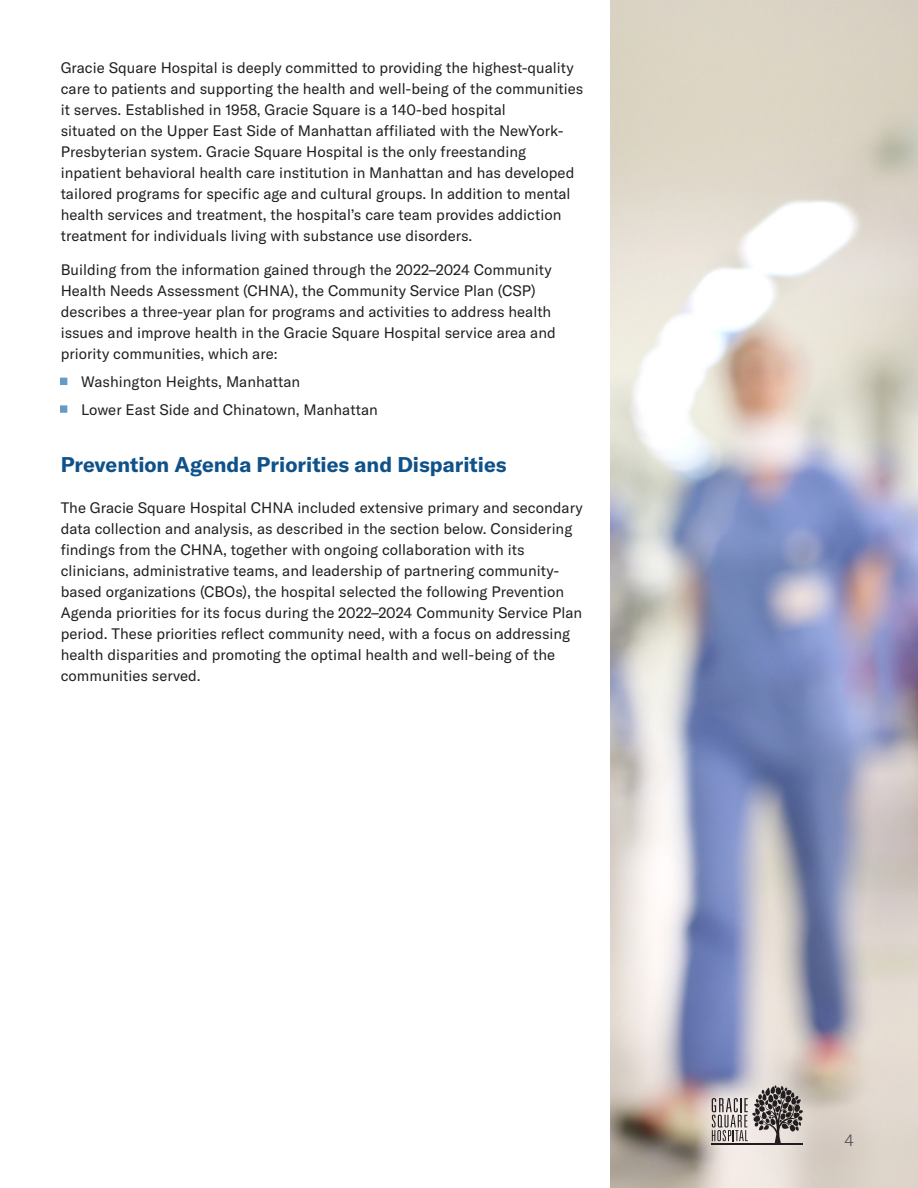
<style>
.page{position:relative;width:918px;height:1188px;background:#fff}
.page>*{position:absolute;margin:0;border:0;box-sizing:border-box;transform-origin:0 0}
.t1{font:700 21px "GT America";color:#0f5189}
.Page_Footer__6pt_Bla{font:300 16.5px "GT America";color:#57585a}
.Paragraph_Text{font:15px/21px "GT America";color:#231f20}
</style>
<div class="page">
<img style="left:610px;top:0;width:308px;height:1188px">
<svg style="left:712px;top:1085px;width:91px;height:59px;background:#a29b9a"></svg>
<svg style="left:767px;top:1095px;width:8px;height:8px"></svg>
<p class="Paragraph_Text" style="left:61px;top:57px;width:524px">Gracie Square Hospital is deeply committed to providing the highest-quality care to patients and supporting the health and well-being of the communities it serves. Established in 1958, Gracie Square is a 140-bed hospital<br>situated on the Upper East Side of Manhattan affiliated with the NewYork-Presbyterian system. Gracie Square Hospital is the only freestanding inpatient behavioral health care institution in Manhattan and has developed tailored programs for specific age and cultural groups. In addition to mental health services and treatment, the hospital’s care team provides addiction treatment for individuals living with substance use disorders.</p>
<p class="Paragraph_Text" style="left:61px;top:259px;width:496px">Building from the information gained through the 2022–2024 Community Health Needs Assessment (CHNA), the Community Service Plan (CSP) describes a three-year plan for programs and activities to address health issues and improve health in the Gracie Square Hospital service area and priority communities, which are:</p>
<p class="Paragraph_Text" style="left:81px;top:371px;width:221px">Washington Heights, Manhattan</p>
<p class="Paragraph_Text" style="left:81px;top:399px;width:298px">Lower East Side and Chinatown, Manhattan</p>
<h3 class="t1" style="left:61px;top:451px;width:447px">Prevention Agenda Priorities and Disparities</h3>
<p class="Paragraph_Text" style="left:61px;top:497px;width:523px">The Gracie Square Hospital CHNA included extensive primary and secondary data collection and analysis, as described in the section below. Considering findings from the CHNA, together with ongoing collaboration with its clinicians, administrative teams, and leadership of partnering community&shy;based organizations (CBOs), the hospital selected the following Prevention Agenda priorities for its focus during the 2022–2024 Community Service Plan period. These priorities reflect community need, with a focus on addressing health disparities and promoting the optimal health and well-being of the communities served.</p>
<p class="Page_Footer__6pt_Bla" style="left:846px;top:1128px;width:11px">4</p>
<p class="Page_Footer__6pt_Bla" style="left:845px;top:1130px;width:11px">4</p>
</div>
